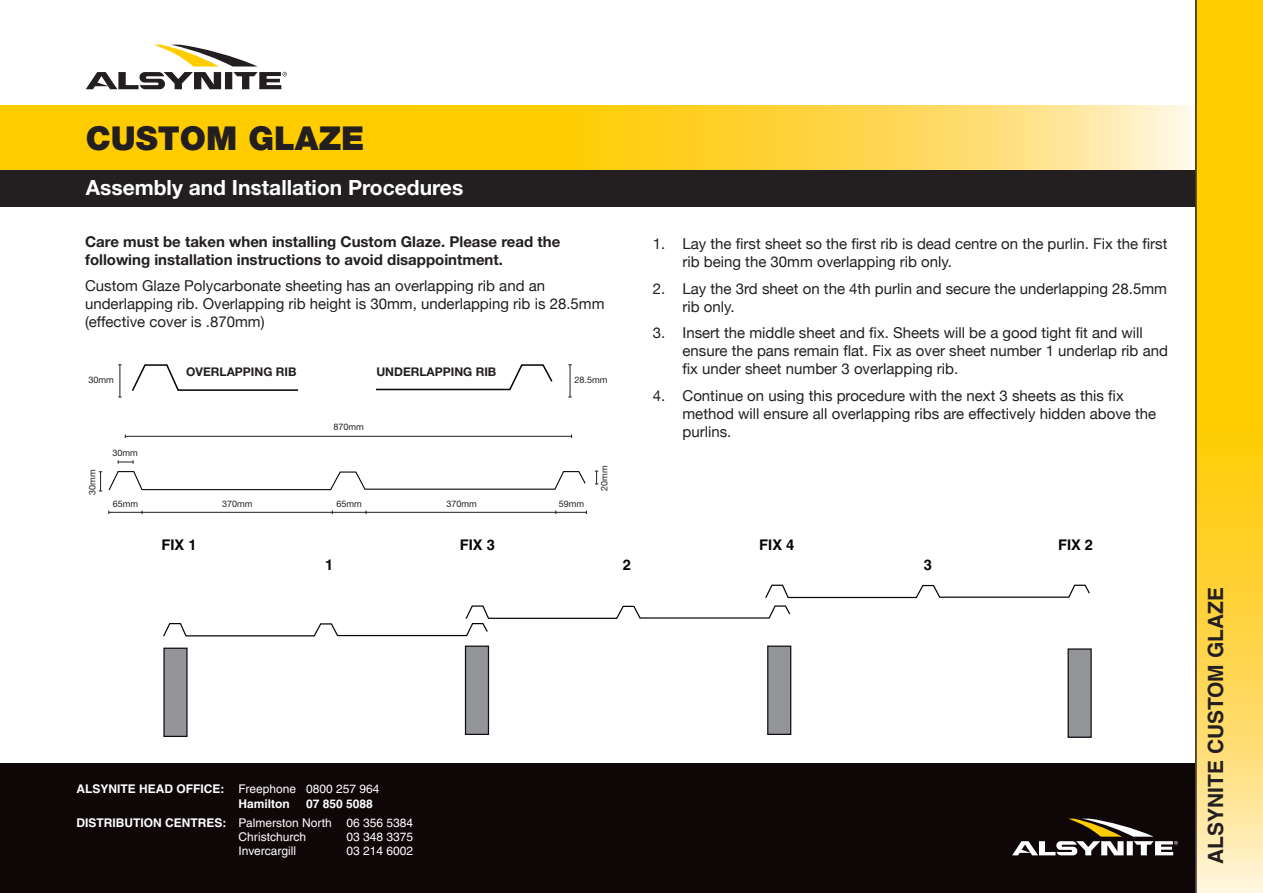
<style>
.page{position:relative;width:1263px;height:893px;background:#fff}
.page>*{position:absolute;margin:0;border:0;box-sizing:border-box;transform-origin:0 0}
.t1{font:900 33px "Helvetica Neue";color:#231f20}
.t2{font:700 21px "Helvetica Neue";color:#fff}
.t3{font:700 21px "Helvetica";color:#231f20}
.t4{font:15px/18px "Helvetica Neue";color:#231f20}
.t5{font:700 15px/18px "Helvetica Neue";color:#231f20}
.t6{font:700 14.7px "Helvetica";color:#050504}
.t7{font:12px "Helvetica";color:#fff}
.t8{font:700 12px "Helvetica";color:#fff}
.t9{font:700 12px "Helvetica Neue";color:#231f20}
.t10{font:9px "Helvetica Neue";color:#231f20}
.s1{font-weight:400}
.s2{font-weight:700}
</style>
<div class="page">
<svg style="left:376px;top:364px;width:177px;height:27px"></svg>
<svg style="left:131px;top:364px;width:167px;height:27px"></svg>
<div style="left:0;top:158px;width:1222px;height:49px;background:#231f20"></div>
<svg style="left:0;top:105px;width:1195px;height:64px;background:#ffd331"></svg>
<div style="left:0;top:764px;width:1258px;height:129px;background:#0e0607"></div>
<svg style="left:1012px;top:819px;width:166px;height:36px"></svg>
<svg style="left:1197px;top:0;width:66px;height:893px;background:#ffd32f"></svg>
<hr style="left:1195px;top:0;width:2px;height:893px;background:#231f20">
<svg style="left:86px;top:45px;width:201px;height:44px"></svg>
<svg style="left:163px;top:605px;width:628px;height:32px"></svg>
<svg style="left:765px;top:584px;width:325px;height:15px"></svg>
<div style="left:164px;top:648px;width:23px;height:88px;background:#939598"></div>
<div style="left:163px;top:648px;width:25px;height:89px;border:1px solid #0d0c13"></div>
<div style="left:465px;top:646px;width:23px;height:88px;background:#939598"></div>
<div style="left:465px;top:646px;width:24px;height:89px;border:1px solid #0d0c13"></div>
<div style="left:768px;top:646px;width:23px;height:88px;background:#939598"></div>
<div style="left:767px;top:646px;width:24px;height:89px;border:1px solid #0d0c13"></div>
<div style="left:1068px;top:649px;width:23px;height:88px;background:#939598"></div>
<div style="left:1067px;top:648px;width:25px;height:90px;border:1px solid #0d0c13"></div>
<hr style="left:570px;top:365px;width:1px;height:32px;background:#231f20">
<hr style="left:120px;top:365px;width:1px;height:32px;background:#231f20">
<svg style="left:108px;top:471px;width:478px;height:20px"></svg>
<hr style="left:125px;top:436px;width:447px;height:1px;background:#231f20">
<hr style="left:109px;top:512px;width:477px;height:1px;background:#231f20">
<svg style="left:99px;top:471px;width:3px;height:21px"></svg>
<svg style="left:118px;top:460px;width:16px;height:4px"></svg>
<svg style="left:595px;top:471px;width:3px;height:14px"></svg>
<p class="t1" style="left:86px;top:119px;width:280px">CUSTOM GLAZE</p>
<p class="t2" style="left:86px;top:174px;width:379px">Assembly and Installation Procedures</p>
<p class="t5" style="left:85px;top:232px;width:477px">Care must be taken when installing Custom Glaze. Please read the following installation instructions to avoid disappointment.</p>
<p class="t4" style="left:85px;top:278px;width:521px">Custom Glaze Polycarbonate sheeting has an overlapping rib and an underlapping rib. Overlapping rib height is 30mm, underlapping rib is 28.5mm (effective cover is .870mm)</p>
<p class="t9" style="left:186px;top:364px;width:112px">OVERLAPPING RIB</p>
<p class="t9" style="left:376px;top:364px;width:121px">UNDERLAPPING RIB</p>
<p class="t10" style="left:89px;top:375px;width:27px">30mm</p>
<p class="t10" style="left:574px;top:375px;width:34px">28.5mm</p>
<p class="t10" style="left:333px;top:421px;width:32px">870mm</p>
<p class="t10" style="left:87px;top:495px;width:27px;rotate:-90deg">30mm</p>
<p class="t10" style="left:112px;top:447px;width:27px">30mm</p>
<p class="t10" style="left:113px;top:499px;width:27px">65mm</p>
<p class="t10" style="left:222px;top:499px;width:32px">370mm</p>
<p class="t10" style="left:337px;top:499px;width:27px">65mm</p>
<p class="t10" style="left:446px;top:499px;width:32px">370mm</p>
<p class="t10" style="left:559px;top:499px;width:27px">59mm</p>
<p class="t10" style="left:599px;top:491px;width:27px;rotate:-90deg">20mm</p>
<p class="t4" style="left:682px;top:236px;width:486px;text-indent:-30px">1. Lay the first sheet so the first rib is dead centre on the purlin. Fix the first rib being the 30mm overlapping rib only.</p>
<p class="t4" style="left:682px;top:280px;width:486px;text-indent:-30px">2. Lay the 3rd sheet on the 4th purlin and secure the underlapping 28.5mm rib only.</p>
<p class="t4" style="left:682px;top:325px;width:487px;text-indent:-30px">3. Insert the middle sheet and fix. Sheets will be a good tight fit and will ensure the pans remain flat. Fix as over sheet number 1 underlap rib and fix under sheet number 3 overlapping rib.</p>
<p class="t4" style="left:682px;top:387px;width:475px;text-indent:-30px">4. Continue on using this procedure with the next 3 sheets as this fix method will ensure all overlapping ribs are effectively hidden above the purlins.</p>
<p class="t6" style="left:161px;top:536px;width:37px">FIX 1</p>
<p class="t6" style="left:460px;top:536px;width:37px">FIX 3</p>
<p class="t6" style="left:759px;top:536px;width:37px">FIX 4</p>
<p class="t6" style="left:1058px;top:536px;width:37px">FIX 2</p>
<p class="t6" style="left:325px;top:556px;width:10px">1</p>
<p class="t6" style="left:623px;top:556px;width:10px">2</p>
<p class="t6" style="left:924px;top:556px;width:10px">3</p>
<p class="t8" style="left:77px;top:782px;width:304px">ALSYNITE HEAD OFFICE: <span class="s1">Freephone 0800 257 964</span></p>
<p class="t8" style="left:239px;top:796px;width:53px">Hamilton</p>
<p class="t8" style="left:306px;top:796px;width:68px">07 850 5088</p>
<p class="t7" style="left:77px;top:815px;width:338px"><span class="s2">DISTRIBUTION CENTRES:</span> Palmerston North 06 356 5384</p>
<p class="t7" style="left:239px;top:830px;width:69px">Christchurch</p>
<p class="t7" style="left:347px;top:830px;width:68px">03 348 3375</p>
<p class="t7" style="left:239px;top:844px;width:59px">Invercargill</p>
<p class="t7" style="left:347px;top:844px;width:68px">03 214 6002</p>
<p class="t3" style="left:1203px;top:864px;width:278px;rotate:-90deg">ALSYNITE CUSTOM GLAZE</p>
</div>
